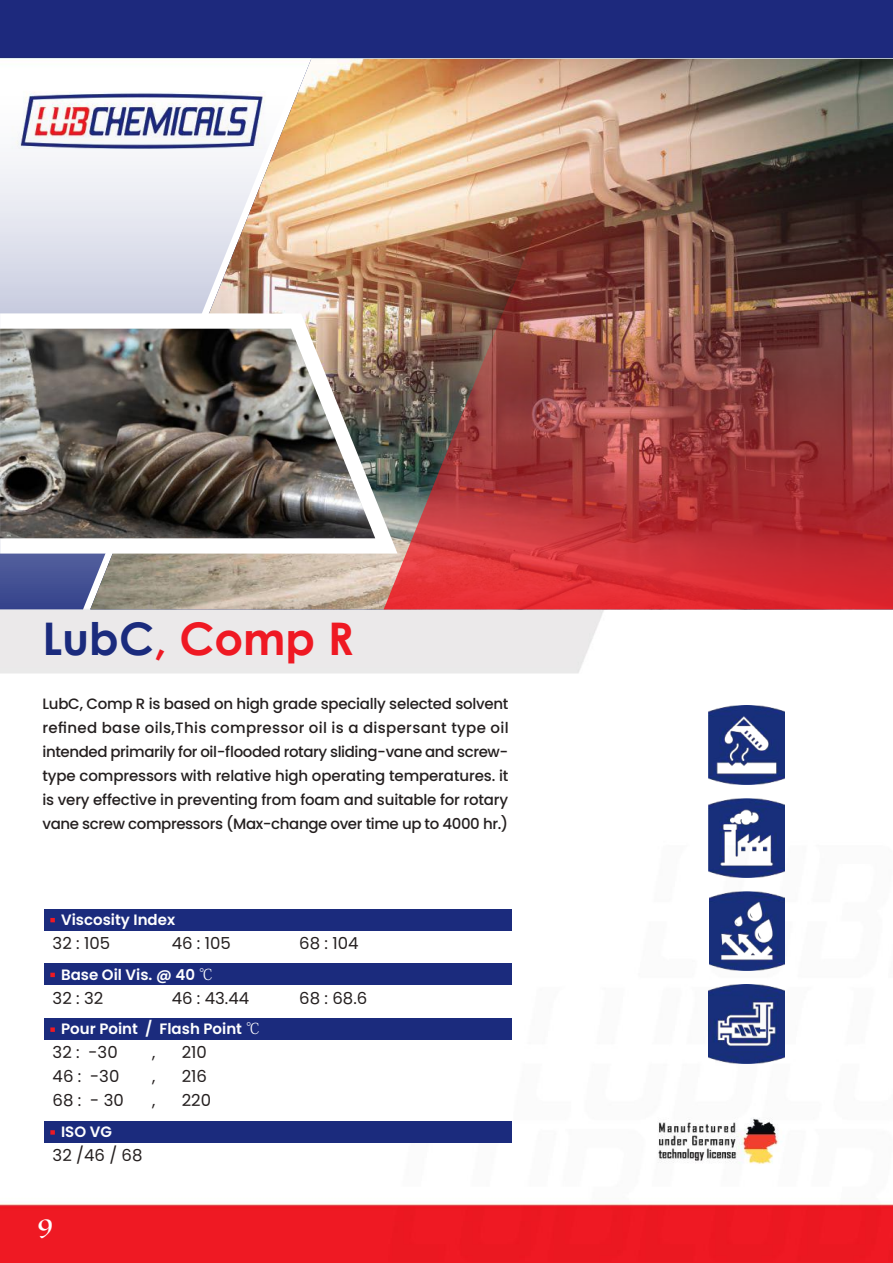
<style>
.page{position:relative;width:893px;height:1263px;background:#fff}
.page>*{position:absolute;margin:0;border:0;box-sizing:border-box;transform-origin:0 0}
.t1{font:700 45px "Century Gothic";color:#ef1923}
.t2{font:27px "Luminari";color:#fff}
.t3{font:16.5px "Poppins";color:#241f1f}
.t4{font:500 15px/24px "Poppins";letter-spacing:-.01em;color:#241f1f}
.t5{font:600 15px "Poppins";color:#fff}
.s1{color:#1b2b7d}
.s2{font-family:"Koz Min Pr 6 N";font-weight:400}
</style>
<div class="page">
<img style="left:0;top:0;width:893px;height:1263px">
<svg style="left:0;top:59px;width:90px;height:550px"></svg>
<img style="left:90px;top:59px;width:294px;height:550px">
<svg style="left:0;top:313px;width:384px;height:241px"></svg>
<img style="left:0;top:329px;width:375px;height:209px">
<img style="left:709px;top:706px;width:76px;height:79px">
<img style="left:709px;top:799px;width:76px;height:79px">
<img style="left:709px;top:892px;width:76px;height:79px">
<img style="left:709px;top:985px;width:76px;height:79px">
<div style="left:44px;top:909px;width:468px;height:21px;background:#1b2b7d"></div>
<svg style="left:50px;top:918px;width:5px;height:4px"></svg>
<div style="left:44px;top:964px;width:468px;height:21px;background:#1b2b7d"></div>
<svg style="left:50px;top:973px;width:5px;height:4px"></svg>
<div style="left:44px;top:1018px;width:468px;height:21px;background:#1b2b7d"></div>
<svg style="left:50px;top:1027px;width:5px;height:5px"></svg>
<div style="left:44px;top:1121px;width:468px;height:21px;background:#1b2b7d"></div>
<svg style="left:50px;top:1130px;width:5px;height:5px"></svg>
<img style="left:384px;top:59px;width:509px;height:550px">
<h1 class="t1" style="left:43px;top:604px;width:313px"><span class="s1">LubC</span>, Comp R</h1>
<p class="t4" style="left:43px;top:691px;width:468px">LubC, Comp R is based on high grade specially selected solvent refined base oils,This compressor oil is a dispersant type oil</p>
<p class="t4" style="left:43px;top:763px;width:467px">type compressors with relative high operating temperatures it.</p>
<p class="t4" style="left:43px;top:739px;width:467px">intended primarily for oil-flooded rotary sliding-vane and screw-</p>
<p class="t4" style="left:43px;top:787px;width:467px">is very effective in preventing from foam and suitable for rotary vane screw compressors (Max-change over time up to 4000 hr (.</p>
<p class="t5" style="left:61px;top:911px;width:116px">Viscosity Index</p>
<p class="t3" style="left:172px;top:933px;width:61px">46 : 105</p>
<p class="t3" style="left:53px;top:933px;width:59px">32 : 105</p>
<p class="t5" style="left:61px;top:965px;width:154px">Base Oil Vis @. 40 <span class="s2">°C</span></p>
<p class="t3" style="left:53px;top:988px;width:52px">32:32</p>
<p class="t3" style="left:172px;top:988px;width:79px">46 : 43.44</p>
<p class="t5" style="left:61px;top:1020px;width:78px">Pour Point</p>
<p class="t5" style="left:145px;top:1020px;width:9px">/</p>
<p class="t5" style="left:160px;top:1020px;width:103px">Flash Point <span class="s2">°C</span></p>
<p class="t3" style="left:53px;top:1043px;width:29px">32:</p>
<p class="t3" style="left:89px;top:1043px;width:31px">-30</p>
<p class="t3" style="left:152px;top:1043px;width:5px">,</p>
<p class="t3" style="left:182px;top:1043px;width:27px">210</p>
<p class="t3" style="left:53px;top:1067px;width:30px">46:</p>
<p class="t3" style="left:90px;top:1067px;width:31px">-30</p>
<p class="t3" style="left:152px;top:1067px;width:5px">,</p>
<p class="t3" style="left:182px;top:1067px;width:27px">216</p>
<p class="t3" style="left:53px;top:1091px;width:73px">68 -: 30</p>
<p class="t5" style="left:61px;top:1123px;width:52px">ISO VG</p>
<p class="t3" style="left:53px;top:1146px;width:91px">32 /46 / 68</p>
<p class="t3" style="left:152px;top:1091px;width:5px">,</p>
<h2 class="t2" style="left:38px;top:1204px;width:16px">9</h2>
<p class="t3" style="left:182px;top:1091px;width:31px">220</p>
<p class="t3" style="left:299px;top:933px;width:61px">68 : 104</p>
<p class="t3" style="left:299px;top:988px;width:70px">68 : 68.6</p>
</div>
